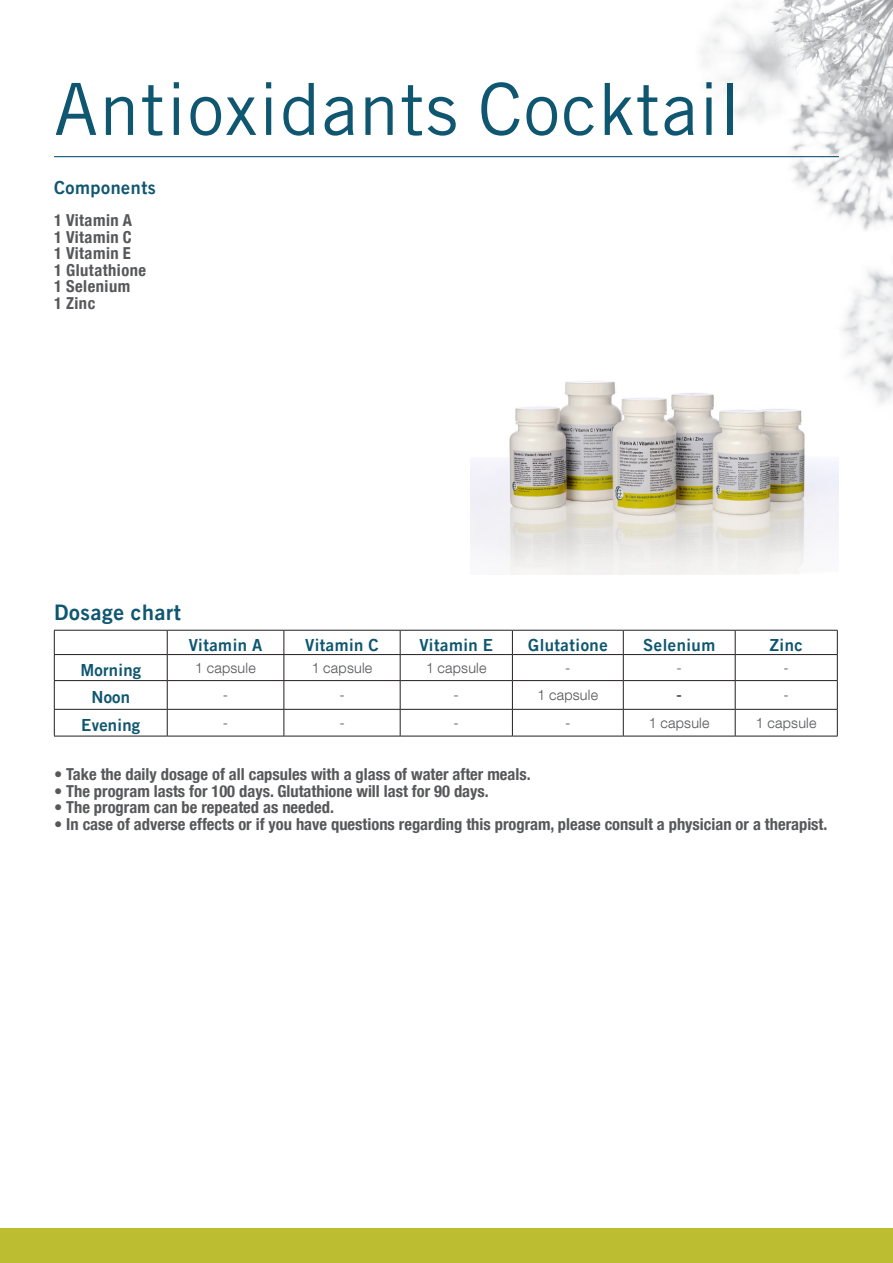
<style>
.page{position:relative;width:893px;height:1263px;background:#fff}
.page>*{position:absolute;margin:0;border:0;box-sizing:border-box;transform-origin:0 0}
.t1{font:72px "Trade Gothic LT Com";letter-spacing:.02em;color:#0f5671}
.t2{font:21.45px "Trade Gothic LT Com Bd 2";letter-spacing:.03em;color:#0f5671}
.t3{font:18px "Trade Gothic LT Com Bd 2";letter-spacing:.03em;color:#0f5671}
.Grundschrift{font:16.65px "Trade Gothic LT Com Bd 2";letter-spacing:.03em;color:#0f5671}
.t4{font:700 condensed 16.5px "Helvetica Neue LT Com";color:#57585a}
.t5{font:700 condensed 16.5px "Helvetica Neue LT Com";letter-spacing:.03em;color:#57585a}
.Grundschrift-2{font:300 14.25px "Helvetica Neue LT Com";letter-spacing:.015em;color:#57585a}
.Grundschrift-3{font:700 condensed 14.25px "Helvetica Neue LT Com";color:#57585a}
</style>
<div class="page">
<hr style="left:54px;top:156px;width:785px;height:1px;background:#0f5671">
<img style="left:669px;top:0;width:224px;height:404px">
<div style="left:0;top:1229px;width:893px;height:34px;background:#bdbd31"></div>
<img style="left:470px;top:329px;width:369px;height:245px">
<hr style="left:54px;top:630px;width:113px;height:1px;background:#231f20">
<hr style="left:167px;top:630px;width:117px;height:1px;background:#231f20">
<hr style="left:284px;top:630px;width:116px;height:1px;background:#231f20">
<hr style="left:400px;top:630px;width:112px;height:1px;background:#231f20">
<hr style="left:512px;top:630px;width:111px;height:1px;background:#231f20">
<hr style="left:623px;top:630px;width:112px;height:1px;background:#231f20">
<hr style="left:735px;top:630px;width:103px;height:1px;background:#231f20">
<hr style="left:54px;top:654px;width:113px;height:1px;background:#231f20">
<hr style="left:167px;top:654px;width:117px;height:1px;background:#231f20">
<hr style="left:284px;top:654px;width:116px;height:1px;background:#231f20">
<hr style="left:400px;top:654px;width:112px;height:1px;background:#231f20">
<hr style="left:512px;top:654px;width:111px;height:1px;background:#231f20">
<hr style="left:623px;top:654px;width:112px;height:1px;background:#231f20">
<hr style="left:735px;top:654px;width:103px;height:1px;background:#231f20">
<hr style="left:54px;top:680px;width:113px;height:1px;background:#231f20">
<hr style="left:167px;top:680px;width:117px;height:1px;background:#231f20">
<hr style="left:284px;top:680px;width:116px;height:1px;background:#231f20">
<hr style="left:400px;top:680px;width:112px;height:1px;background:#231f20">
<hr style="left:512px;top:680px;width:111px;height:1px;background:#231f20">
<hr style="left:623px;top:680px;width:112px;height:1px;background:#231f20">
<hr style="left:735px;top:680px;width:103px;height:1px;background:#231f20">
<hr style="left:54px;top:709px;width:113px;height:1px;background:#231f20">
<svg style="left:54px;top:630px;width:1px;height:106px"></svg>
<hr style="left:167px;top:709px;width:117px;height:1px;background:#231f20">
<svg style="left:167px;top:630px;width:1px;height:106px"></svg>
<hr style="left:284px;top:709px;width:116px;height:1px;background:#231f20">
<svg style="left:284px;top:630px;width:1px;height:106px"></svg>
<hr style="left:400px;top:709px;width:112px;height:1px;background:#231f20">
<svg style="left:400px;top:630px;width:1px;height:106px"></svg>
<hr style="left:512px;top:709px;width:111px;height:1px;background:#231f20">
<svg style="left:512px;top:630px;width:1px;height:106px"></svg>
<hr style="left:623px;top:709px;width:112px;height:1px;background:#231f20">
<svg style="left:623px;top:630px;width:1px;height:106px"></svg>
<hr style="left:735px;top:709px;width:103px;height:1px;background:#231f20">
<svg style="left:735px;top:630px;width:1px;height:106px"></svg>
<svg style="left:837px;top:630px;width:1px;height:106px"></svg>
<hr style="left:54px;top:736px;width:113px;height:1px;background:#231f20">
<hr style="left:167px;top:736px;width:117px;height:1px;background:#231f20">
<hr style="left:284px;top:736px;width:116px;height:1px;background:#231f20">
<hr style="left:400px;top:736px;width:112px;height:1px;background:#231f20">
<hr style="left:512px;top:736px;width:111px;height:1px;background:#231f20">
<hr style="left:623px;top:736px;width:112px;height:1px;background:#231f20">
<hr style="left:735px;top:736px;width:103px;height:1px;background:#231f20">
<p class="t1" style="left:54px;top:66px;width:688px">Antioxidants Cocktail</p>
<p class="t3" style="left:54px;top:176px;width:103px">Components</p>
<p class="t5" style="left:54px;top:211px;width:80px">1 Vitamin A</p>
<p class="t5" style="left:54px;top:227px;width:79px">1 Vitamin C</p>
<p class="t5" style="left:54px;top:244px;width:78px">1 Vitamin E</p>
<p class="t5" style="left:54px;top:260px;width:94px">1 Glutathione</p>
<p class="t5" style="left:54px;top:277px;width:78px">1 Selenium</p>
<p class="t4" style="left:54px;top:293px;width:43px">1 Zinc</p>
<p class="t2" style="left:54px;top:599px;width:128px">Dosage chart</p>
<p class="Grundschrift" style="left:189px;top:634px;width:75px">Vitamin A</p>
<p class="Grundschrift" style="left:305px;top:634px;width:75px">Vitamin C</p>
<p class="Grundschrift" style="left:419px;top:634px;width:75px">Vitamin E</p>
<p class="Grundschrift" style="left:528px;top:634px;width:81px">Glutatione</p>
<p class="Grundschrift" style="left:643px;top:634px;width:74px">Selenium</p>
<p class="Grundschrift" style="left:770px;top:634px;width:35px">Zinc</p>
<p class="Grundschrift" style="left:80px;top:659px;width:62px">Morning</p>
<p class="Grundschrift-2" style="left:195px;top:659px;width:62px">1 capsule</p>
<p class="Grundschrift-2" style="left:312px;top:659px;width:62px">1 capsule</p>
<p class="Grundschrift-2" style="left:426px;top:659px;width:62px">1 capsule</p>
<p class="Grundschrift-2" style="left:565px;top:659px;width:7px">-</p>
<p class="Grundschrift-2" style="left:677px;top:659px;width:7px">-</p>
<p class="Grundschrift-2" style="left:784px;top:659px;width:7px">-</p>
<p class="Grundschrift" style="left:91px;top:687px;width:40px">Noon</p>
<p class="Grundschrift-2" style="left:223px;top:686px;width:7px">-</p>
<p class="Grundschrift-2" style="left:339px;top:686px;width:7px">-</p>
<p class="Grundschrift-2" style="left:454px;top:686px;width:7px">-</p>
<p class="Grundschrift-2" style="left:538px;top:686px;width:62px">1 capsule</p>
<p class="Grundschrift-3" style="left:677px;top:686px;width:7px">-</p>
<p class="Grundschrift-2" style="left:784px;top:686px;width:7px">-</p>
<p class="Grundschrift" style="left:81px;top:715px;width:61px">Evening</p>
<p class="Grundschrift-2" style="left:223px;top:714px;width:7px">-</p>
<p class="Grundschrift-2" style="left:339px;top:714px;width:7px">-</p>
<p class="Grundschrift-2" style="left:454px;top:714px;width:7px">-</p>
<p class="Grundschrift-2" style="left:565px;top:714px;width:7px">-</p>
<p class="Grundschrift-2" style="left:649px;top:714px;width:62px">1 capsule</p>
<p class="Grundschrift-2" style="left:756px;top:714px;width:62px">1 capsule</p>
<p class="t4" style="left:54px;top:764px;width:478px">• Take the daily dosage of all capsules with a glass of water after meals.</p>
<p class="t4" style="left:54px;top:781px;width:436px">• The program lasts for 100 days. Glutathione will last for 90 days.</p>
<p class="t4" style="left:54px;top:797px;width:281px">• The program can be repeated as needed.</p>
<p class="t4" style="left:54px;top:814px;width:775px">• In case of adverse effects or if you have questions regarding this program, please consult a physician or a therapist.</p>
</div>
